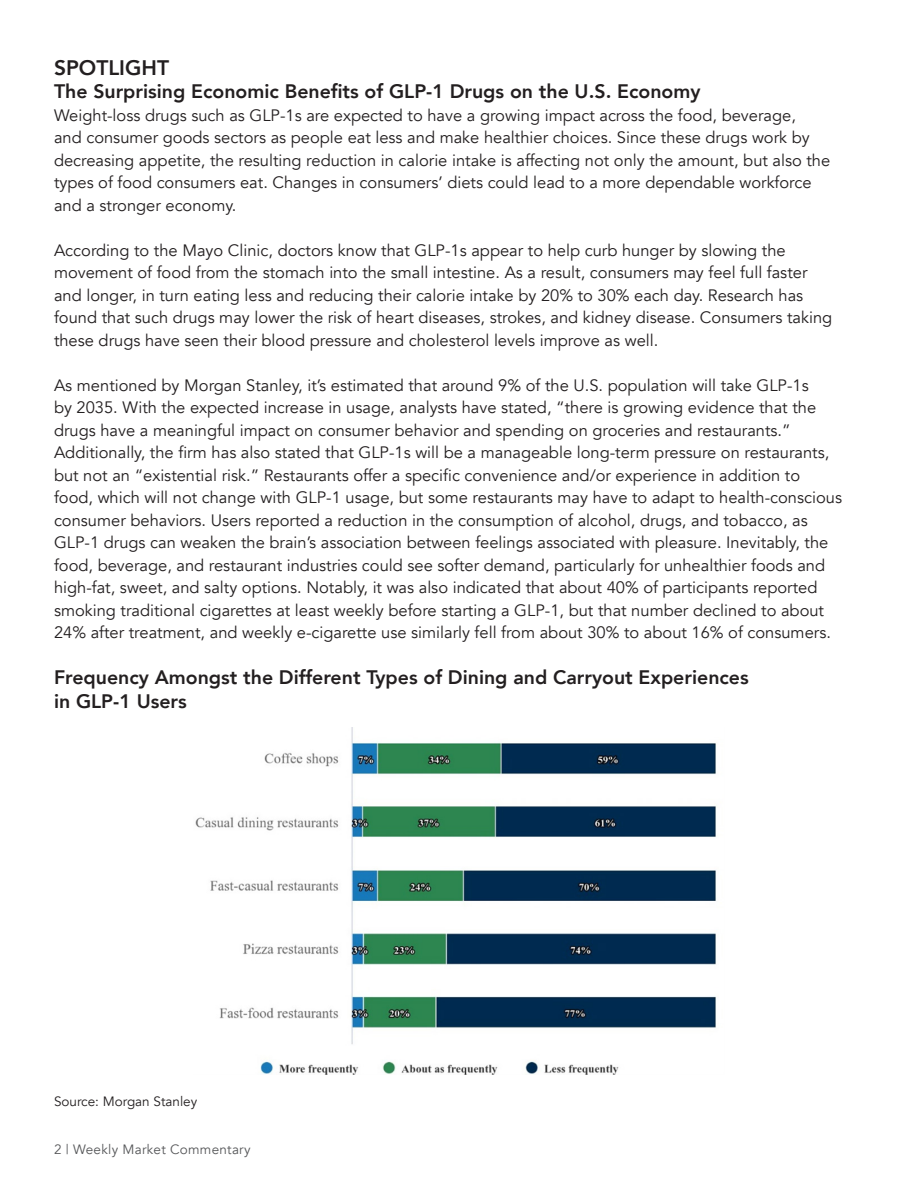
<style>
.page{position:relative;width:918px;height:1188px;background:#fff}
.page>*{position:absolute;margin:0;border:0;box-sizing:border-box;transform-origin:0 0}
.Header_1{font:800 21px "Avenir";color:#231f20}
.Header_2{font:800 19.5px/23.4px "Avenir";color:#231f20}
.Body_Content{font:16.5px/22.5px "Avenir";color:#231f20}
.t1{font:13.5px "Avenir";letter-spacing:.02em;color:#57585a}
.Disclosure_Body{font:13.5px "Avenir";color:#231f20}
</style>
<div class="page">
<img style="left:195px;top:728px;width:521px;height:347px">
<p class="Header_1" style="left:54px;top:51px;width:117px">SPOTLIGHT</p>
<p class="Header_2" style="left:54px;top:80px;width:648px">The Surprising Economic Benefits of GLP-1 Drugs on the U.S. Economy</p>
<p class="Body_Content" style="left:54px;top:104px;width:778px">Weight-loss drugs such as GLP-1s are expected to have a growing impact across the food, beverage,<br>and consumer goods sectors as people eat less and make healthier choices. Since these drugs work by decreasing appetite, the resulting reduction in calorie intake is affecting not only the amount, but also the types of food consumers eat. Changes in consumers’ diets could lead to a more dependable workforce and a stronger economy.</p>
<p class="Body_Content" style="left:54px;top:239px;width:780px">According to the Mayo Clinic, doctors know that GLP-1s appear to help curb hunger by slowing the movement of food from the stomach into the small intestine. As a result, consumers may feel full faster and longer, in turn eating less and reducing their calorie intake by 20% to 30% each day. Research has found that such drugs may lower the risk of heart diseases, strokes, and kidney disease. Consumers taking these drugs have seen their blood pressure and cholesterol levels improve as well.</p>
<p class="Body_Content" style="left:54px;top:374px;width:790px">As mentioned by Morgan Stanley, it’s estimated that around 9% of the U.S. population will take GLP-1s<br>by 2035. With the expected increase in usage, analysts have stated, “there is growing evidence that the drugs have a meaningful impact on consumer behavior and spending on groceries and restaurants.” Additionally, the firm has also stated that GLP-1s will be a manageable long-term pressure on restaurants, but not an “existential risk.” Restaurants offer a specific convenience and/or experience in addition to food, which will not change with GLP-1 usage, but some restaurants may have to adapt to health-conscious consumer behaviors. Users reported a reduction in the consumption of alcohol, drugs, and tobacco, as GLP-1 drugs can weaken the brain’s association between feelings associated with pleasure. Inevitably, the food, beverage, and restaurant industries could see softer demand, particularly for unhealthier foods and high-fat, sweet, and salty options. Notably, it was also indicated that about 40% of participants reported smoking traditional cigarettes at least weekly before starting a GLP-1, but that number declined to about 24% after treatment, and weekly e-cigarette use similarly fell from about 30% to about 16% of consumers.</p>
<p class="Header_2" style="left:54px;top:666px;width:696px">Frequency Amongst the Different Types of Dining and Carryout Experiences in GLP-1 Users</p>
<p class="Disclosure_Body" style="left:54px;top:1094px;width:145px">Source: Morgan Stanley</p>
<p class="t1" style="left:54px;top:1141px;width:198px">2 | Weekly Market Commentary</p>
</div>
